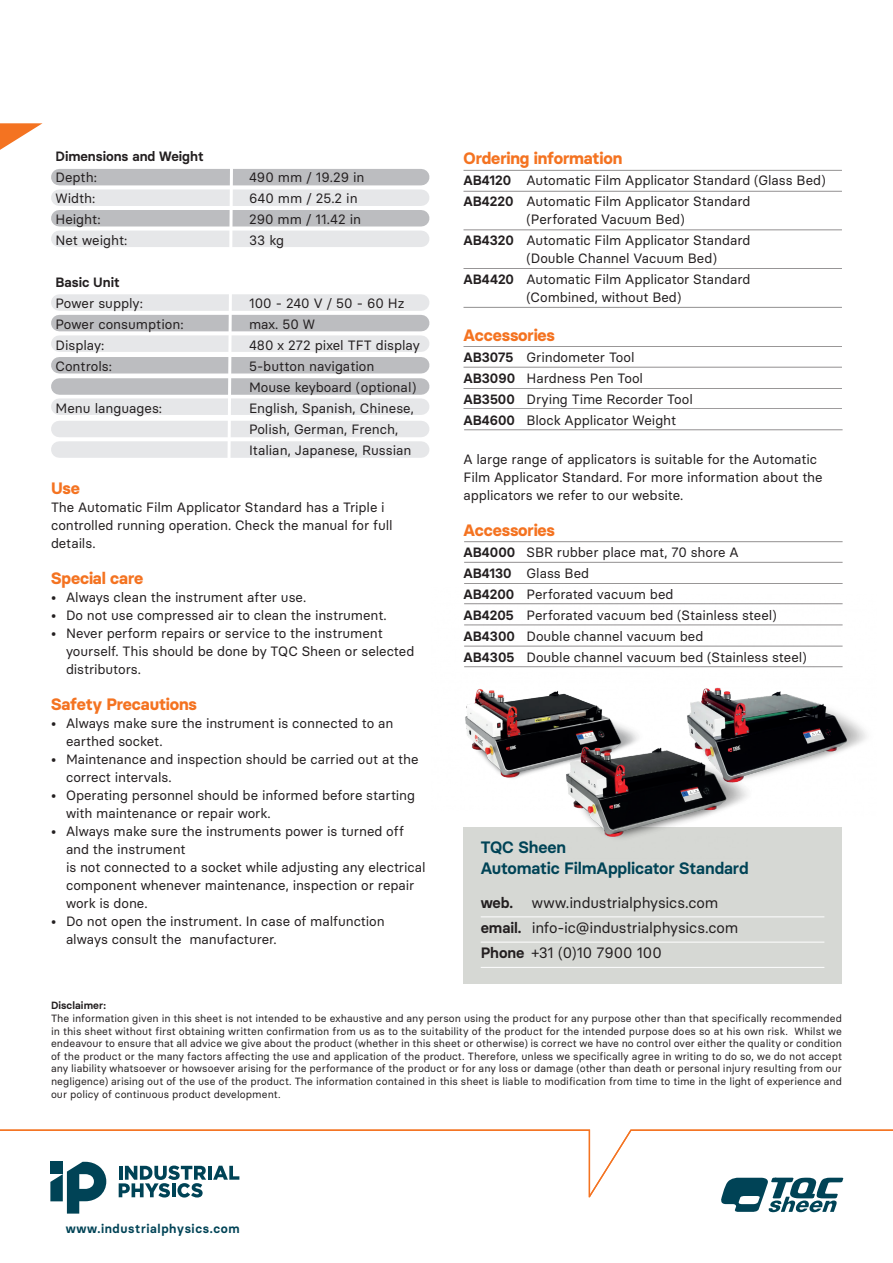
<style>
.page{position:relative;width:893px;height:1263px;background:#fff}
.page>*{position:absolute;margin:0;border:0;box-sizing:border-box;transform-origin:0 0}
.t1{font:700 16.5px "Basier Circle";letter-spacing:-.01em;color:#f47321}
.t2{font:600 16.5px/21px "Basier Circle";letter-spacing:-.005em;color:#004356}
.t3{font:15px/25.2px "Basier Circle";letter-spacing:-.01em;color:#231f20}
.t4{font:13.5px/21px "Basier Circle";letter-spacing:-.005em;color:#231f20}
.t5{font:600 13.5px "Basier Circle";color:#231f20}
.t6{font:600 12.45px "Basier Circle";letter-spacing:.05em;color:#004356}
.t7{font:10.5px/12.6px "Basier Circle";letter-spacing:.005em;color:#231f20;text-align:justify}
.t8{font:600 10.5px "Basier Circle";letter-spacing:.01em;color:#231f20}
.s1{font-weight:600}
</style>
<div class="page">
<svg style="left:721px;top:1201px;width:116px;height:11px"></svg>
<svg style="left:50px;top:1201px;width:38px;height:12px"></svg>
<div style="left:463px;top:827px;width:379px;height:156px;background:#d6d8d4"></div>
<hr style="left:481px;top:916px;width:343px;height:1px;background:#fff">
<hr style="left:481px;top:942px;width:343px;height:1px;background:#fff">
<hr style="left:481px;top:967px;width:343px;height:1px;background:#fff">
<svg style="left:0;top:1129px;width:893px;height:72px"></svg>
<svg style="left:0;top:123px;width:43px;height:27px"></svg>
<div style="left:59px;top:441px;width:362px;height:17px;background:#e6e7e9"></div>
<div style="left:59px;top:421px;width:362px;height:16px;background:#e6e7e9"></div>
<div style="left:59px;top:357px;width:362px;height:16px;background:#bcbdc0"></div>
<div style="left:59px;top:378px;width:362px;height:17px;background:#bcbdc0"></div>
<div style="left:59px;top:335px;width:362px;height:17px;background:#e6e7e9"></div>
<div style="left:59px;top:398px;width:362px;height:17px;background:#e6e7e9"></div>
<div style="left:59px;top:189px;width:362px;height:17px;background:#e6e7e9"></div>
<div style="left:59px;top:231px;width:362px;height:16px;background:#e6e7e9"></div>
<div style="left:59px;top:315px;width:362px;height:16px;background:#bcbdc0"></div>
<div style="left:59px;top:169px;width:362px;height:16px;background:#bcbdc0"></div>
<div style="left:59px;top:210px;width:362px;height:16px;background:#bcbdc0"></div>
<div style="left:59px;top:294px;width:362px;height:17px;background:#e6e7e9"></div>
<svg style="left:226px;top:169px;width:9px;height:289px"></svg>
<hr style="left:463px;top:191px;width:379px;height:1px;background:#231f20">
<hr style="left:463px;top:170px;width:379px;height:1px;background:#231f20">
<hr style="left:463px;top:230px;width:379px;height:1px;background:#231f20">
<hr style="left:463px;top:268px;width:379px;height:1px;background:#231f20">
<hr style="left:463px;top:307px;width:379px;height:1px;background:#231f20">
<hr style="left:463px;top:346px;width:379px;height:1px;background:#231f20">
<hr style="left:463px;top:367px;width:379px;height:1px;background:#231f20">
<hr style="left:463px;top:388px;width:379px;height:1px;background:#231f20">
<hr style="left:463px;top:408px;width:379px;height:1px;background:#231f20">
<hr style="left:464px;top:429px;width:379px;height:1px;background:#231f20">
<hr style="left:464px;top:541px;width:379px;height:1px;background:#231f20">
<hr style="left:464px;top:562px;width:379px;height:1px;background:#231f20">
<hr style="left:464px;top:583px;width:379px;height:1px;background:#231f20">
<hr style="left:464px;top:603px;width:379px;height:1px;background:#231f20">
<hr style="left:464px;top:625px;width:379px;height:1px;background:#231f20">
<hr style="left:464px;top:646px;width:379px;height:1px;background:#231f20">
<hr style="left:464px;top:666px;width:379px;height:1px;background:#231f20">
<img style="left:464px;top:603px;width:190px;height:176px">
<img style="left:655px;top:603px;width:212px;height:174px">
<img style="left:530px;top:746px;width:222px;height:93px">
<p class="t5" style="left:55px;top:147px;width:150px">Dimensions and Weight</p>
<p class="t4" style="left:55px;top:166px;width:43px">Depth:</p>
<p class="t4" style="left:249px;top:166px;width:117px">490 mm / 19.29 in</p>
<p class="t4" style="left:55px;top:187px;width:42px">Width:</p>
<p class="t4" style="left:249px;top:187px;width:110px">640 mm / 25.2 in</p>
<p class="t4" style="left:55px;top:208px;width:47px">Height:</p>
<p class="t4" style="left:249px;top:208px;width:114px">290 mm / 11.42 in</p>
<p class="t4" style="left:55px;top:229px;width:74px">Net weight:</p>
<p class="t4" style="left:249px;top:229px;width:36px">33 kg</p>
<p class="t5" style="left:55px;top:273px;width:66px">Basic Unit</p>
<p class="t4" style="left:55px;top:292px;width:89px">Power supply:</p>
<p class="t4" style="left:249px;top:292px;width:157px">100 - 240 V / 50 - 60 Hz</p>
<p class="t4" style="left:55px;top:313px;width:130px">Power consumption:</p>
<p class="t4" style="left:249px;top:313px;width:68px">max. 50 W</p>
<p class="t4" style="left:55px;top:334px;width:50px">Display:</p>
<p class="t4" style="left:249px;top:334px;width:173px">480 x 272 pixel TFT display</p>
<p class="t4" style="left:55px;top:355px;width:58px">Controls:</p>
<p class="t4" style="left:249px;top:355px;width:169px">5-button navigation<br>Mouse keyboard (optional)</p>
<p class="t4" style="left:55px;top:397px;width:108px">Menu languages:</p>
<p class="t4" style="left:249px;top:397px;width:166px">English, Spanish, Chinese,<br>Polish, German, French,<br>Italian, Japanese, Russian</p>
<p class="t1" style="left:51px;top:478px;width:30px">Use</p>
<p class="t4" style="left:51px;top:498px;width:343px;line-height:18px">The Automatic Film Applicator Standard has a Triple i controlled running operation. Check the manual for full details.</p>
<p class="t1" style="left:51px;top:568px;width:94px">Special care</p>
<p class="t4" style="left:51px;top:586px;width:257px">• Always clean the instrument after use.</p>
<p class="t4" style="left:51px;top:604px;width:337px">• Do not use compressed air to clean the instrument.</p>
<p class="t4" style="left:66px;top:624px;width:350px;line-height:18px;text-indent:-15px">• Never perform repairs or service to the instrument yourself. This should be done by TQC Sheen or selected distributors.</p>
<p class="t1" style="left:51px;top:694px;width:147px">Safety Precautions</p>
<p class="t4" style="left:66px;top:714px;width:329px;line-height:18px;text-indent:-15px">• Always make sure the instrument is connected to an earthed socket.</p>
<p class="t4" style="left:66px;top:750px;width:354px;line-height:18px;text-indent:-15px">• Maintenance and inspection should be carried out at the correct intervals.</p>
<p class="t4" style="left:66px;top:786px;width:351px;line-height:18px;text-indent:-15px">• Operating personnel should be informed before starting with maintenance or repair work.</p>
<p class="t4" style="left:66px;top:822px;width:361px;line-height:18px;text-indent:-15px">• Always make sure the instruments power is turned off and the instrument<br>is not connected to a socket while adjusting any electrical component whenever maintenance, inspection or repair work is done.</p>
<p class="t4" style="left:66px;top:912px;width:320px;line-height:18px;text-indent:-15px">• Do not open the instrument. In case of malfunction always consult the manufacturer.</p>
<p class="t1" style="left:463px;top:148px;width:160px">Ordering information</p>
<p class="t4" style="left:463px;top:169px;width:364px"><span class="s1">AB4120</span> Automatic Film Applicator Standard (Glass Bed)<br><span class="s1">AB4220</span> Automatic Film Applicator Standard</p>
<p class="t4" style="left:463px;top:208px;width:289px;text-align:center">(Perforated Vacuum Bed)<br><span class="s1">AB4320</span> Automatic Film Applicator Standard</p>
<p class="t4" style="left:463px;top:247px;width:289px;text-indent:63px">(Double Channel Vacuum Bed)<br><span class="s1">AB4420</span> Automatic Film Applicator Standard</p>
<p class="t4" style="left:526px;top:286px;width:156px">(Combined, without Bed)</p>
<p class="t1" style="left:463px;top:325px;width:93px">Accessories</p>
<p class="t4" style="left:463px;top:346px;width:231px"><span class="s1">AB3075</span> Grindometer Tool<br><span class="s1">AB3090</span> Hardness Pen Tool<br><span class="s1">AB3500</span> Drying Time Recorder Tool<br><span class="s1">AB4600</span> Block Applicator Weight</p>
<p class="t4" style="left:463px;top:450px;width:361px;line-height:18px">A large range of applicators is suitable for the Automatic<br>Film Applicator Standard. For more information about the applicators we refer to our website.</p>
<p class="t1" style="left:463px;top:520px;width:93px">Accessories</p>
<p class="t4" style="left:463px;top:541px;width:345px"><span class="s1">AB4000</span> SBR rubber place mat, 70 shore A<br><span class="s1">AB4130</span> Glass Bed<br><span class="s1">AB4200</span> Perforated vacuum bed<br><span class="s1">AB4205</span> Perforated vacuum bed (Stainless steel)<br><span class="s1">AB4300</span> Double channel vacuum bed<br><span class="s1">AB4305</span> Double channel vacuum bed (Stainless steel)</p>
<p class="t2" style="left:481px;top:836px;width:269px">TQC Sheen<br>Automatic FilmApplicator Standard</p>
<p class="t3" style="left:481px;top:890px;width:259px"><span class="s1">web.</span> www.industrialphysics.com <span class="s1">email.</span> info-ic@industrialphysics.com<br><span class="s1">Phone</span> +31 (0)10 7900 100</p>
<p class="t8" style="left:51px;top:999px;width:56px">Disclaimer:</p>
<p class="t7" style="left:51px;top:1012px;width:792px">The information given in this sheet is not intended to be exhaustive and any person using the product for any purpose other than that specifically recommended in this sheet without first obtaining written confirmation from us as to the suitability of the product for the intended purpose does so at his own risk. Whilst we endeavour to ensure that all advice we give about the product (whether in this sheet or otherwise) is correct we have no control over either the quality or condition of the product or the many factors affecting the use and application of the product. Therefore, unless we specifically agree in writing to do so, we do not accept any liability whatsoever or howsoever arising for the performance of the product or for any loss or damage (other than death or personal injury resulting from our negligence) arising out of the use of the product. The information contained in this sheet is liable to modification from time to time in the light of experience and our policy of continuous product development.</p>
<p class="t6" style="left:66px;top:1221px;width:175px">www.industrialphysics.com</p>
</div>
